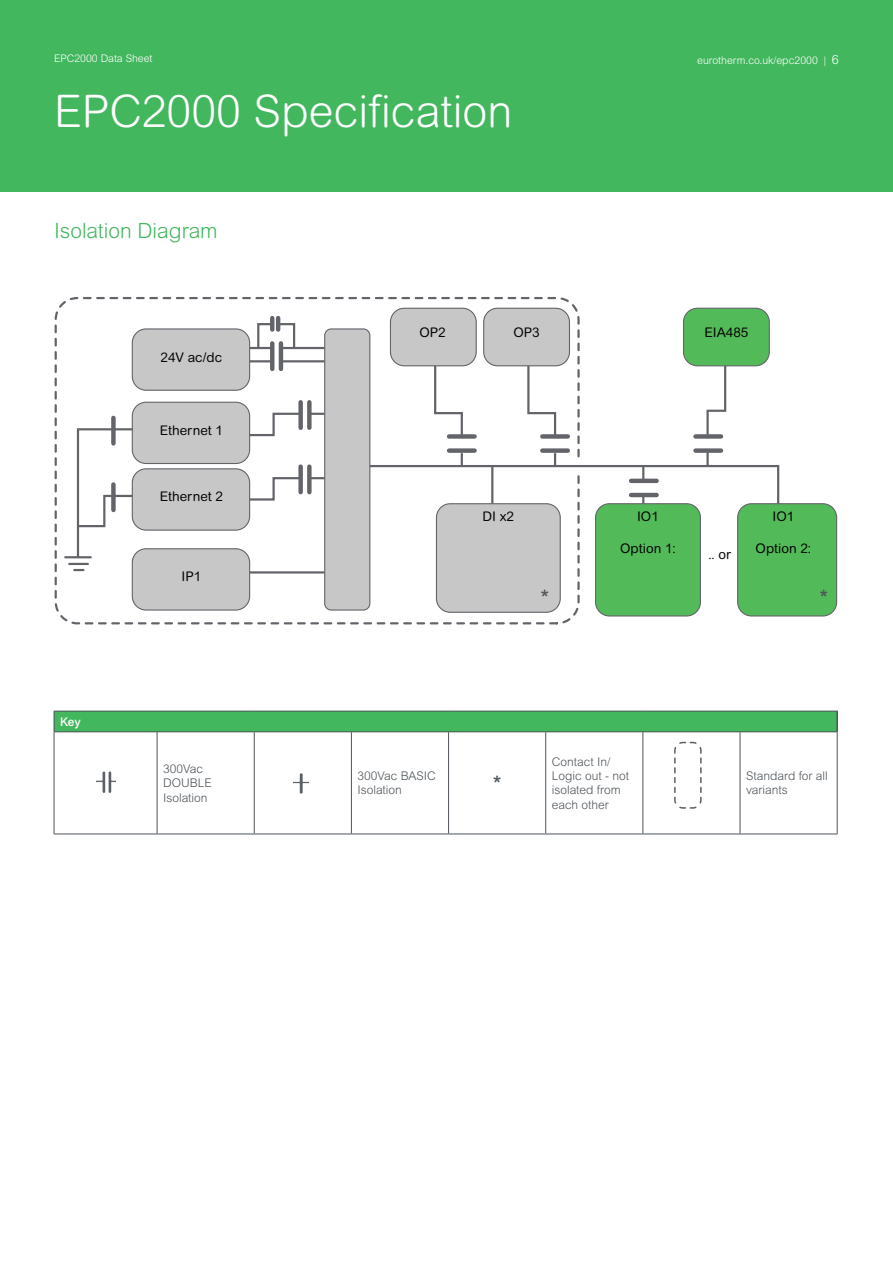
<style>
.page{position:relative;width:893px;height:1263px;background:#fff}
.page>*{position:absolute;margin:0;border:0;box-sizing:border-box;transform-origin:0 0}
.t1{font:300 45px "Arial Rounded MT Pro";color:#fff}
.t2{font:300 21px "Arial Rounded MT Std";color:#42b75e}
.t3{font:500 21px "Arial MT Std";color:#4d545a}
.t4{font:13.35px "Arial Rounded MT Pro";color:#040503}
.t5{font:300 12px/14.4px "Arial MT Std";color:#4d545a}
.t6{font:500 12px "Arial MT Std";color:#fff}
.t7{font:300 10.5px "Arial MT Std";color:#fff}
.s1{font-size:12.75px}
</style>
<div class="page">
<div style="left:0;top:0;width:893px;height:191px;background:#42b75e"></div>
<div style="left:55px;top:297px;width:525px;height:327px;border:2px dashed #626469;border-radius:22px"></div>
<div style="left:596px;top:504px;width:104px;height:112px;background:#53ba59;border-radius:14px"></div>
<div style="left:595px;top:503px;width:106px;height:113px;border:1px solid #626469;border-radius:14px"></div>
<div style="left:738px;top:504px;width:99px;height:112px;background:#53ba59;border-radius:14px"></div>
<div style="left:737px;top:503px;width:100px;height:113px;border:1px solid #626469;border-radius:14px"></div>
<div style="left:683px;top:308px;width:86px;height:58px;background:#53ba59;border-radius:14px"></div>
<div style="left:683px;top:308px;width:87px;height:58px;border:1px solid #626469;border-radius:14px"></div>
<div style="left:436px;top:504px;width:124px;height:108px;background:#c7c7c8;border-radius:14px"></div>
<div style="left:436px;top:503px;width:125px;height:110px;border:1px solid #626469;border-radius:14px"></div>
<div style="left:484px;top:308px;width:85px;height:58px;background:#c7c7c8;border-radius:14px"></div>
<div style="left:483px;top:308px;width:87px;height:58px;border:1px solid #626469;border-radius:14px"></div>
<div style="left:390px;top:308px;width:86px;height:58px;background:#c7c7c8;border-radius:14px"></div>
<div style="left:390px;top:308px;width:87px;height:58px;border:1px solid #626469;border-radius:14px"></div>
<div style="left:132px;top:329px;width:118px;height:61px;background:#c7c7c8;border-radius:14px"></div>
<div style="left:132px;top:328px;width:118px;height:63px;border:1px solid #626469;border-radius:14px"></div>
<div style="left:132px;top:549px;width:118px;height:61px;background:#c7c7c8;border-radius:14px"></div>
<div style="left:132px;top:548px;width:118px;height:63px;border:1px solid #626469;border-radius:14px"></div>
<div style="left:325px;top:329px;width:45px;height:281px;background:#c7c7c8;border-radius:7px"></div>
<div style="left:324px;top:328px;width:46px;height:283px;border:1px solid #626469;border-radius:7px"></div>
<svg style="left:76px;top:346px;width:651px;height:229px"></svg>
<div style="left:298px;top:402px;width:5px;height:26px;background:#626469"></div>
<div style="left:307px;top:402px;width:5px;height:26px;background:#626469"></div>
<div style="left:298px;top:467px;width:5px;height:25px;background:#626469"></div>
<div style="left:307px;top:467px;width:5px;height:25px;background:#626469"></div>
<svg style="left:256px;top:322px;width:40px;height:28px"></svg>
<hr style="left:270px;top:343px;width:4px;height:26px;background:#626469">
<hr style="left:279px;top:343px;width:4px;height:26px;background:#626469">
<div style="left:111px;top:418px;width:5px;height:25px;background:#626469"></div>
<div style="left:449px;top:448px;width:26px;height:5px;background:#626469"></div>
<div style="left:449px;top:434px;width:26px;height:5px;background:#626469"></div>
<div style="left:542px;top:448px;width:26px;height:5px;background:#626469"></div>
<div style="left:542px;top:434px;width:26px;height:5px;background:#626469"></div>
<div style="left:695px;top:448px;width:26px;height:5px;background:#626469"></div>
<div style="left:695px;top:434px;width:26px;height:5px;background:#626469"></div>
<hr style="left:65px;top:556px;width:26px;height:2px;background:#626469">
<svg style="left:69px;top:427px;width:71px;height:144px"></svg>
<hr style="left:270px;top:318px;width:4px;height:12px;background:#626469">
<hr style="left:276px;top:318px;width:4px;height:12px;background:#626469">
<div style="left:575px;top:462px;width:7px;height:11px;background:#fff"></div>
<svg style="left:368px;top:464px;width:412px;height:42px"></svg>
<div style="left:54px;top:711px;width:783px;height:21px;background:#42b75e"></div>
<hr style="left:836px;top:711px;width:2px;height:20px;background:#4d545a">
<hr style="left:54px;top:711px;width:103px;height:1px;background:#4d545a">
<svg style="left:54px;top:711px;width:1px;height:20px"></svg>
<hr style="left:157px;top:711px;width:97px;height:1px;background:#4d545a">
<hr style="left:254px;top:711px;width:97px;height:1px;background:#4d545a">
<hr style="left:351px;top:711px;width:98px;height:1px;background:#4d545a">
<hr style="left:449px;top:711px;width:97px;height:1px;background:#4d545a">
<hr style="left:546px;top:711px;width:97px;height:1px;background:#4d545a">
<hr style="left:643px;top:711px;width:97px;height:1px;background:#4d545a">
<hr style="left:740px;top:711px;width:98px;height:1px;background:#4d545a">
<hr style="left:54px;top:731px;width:103px;height:1px;background:#4d545a">
<hr style="left:54px;top:732px;width:1px;height:101px;background:#4d545a">
<hr style="left:157px;top:731px;width:97px;height:1px;background:#4d545a">
<hr style="left:254px;top:731px;width:97px;height:1px;background:#4d545a">
<hr style="left:351px;top:731px;width:98px;height:1px;background:#4d545a">
<hr style="left:449px;top:731px;width:97px;height:1px;background:#4d545a">
<hr style="left:546px;top:731px;width:97px;height:1px;background:#4d545a">
<hr style="left:643px;top:731px;width:97px;height:1px;background:#4d545a">
<hr style="left:740px;top:731px;width:97px;height:1px;background:#4d545a">
<hr style="left:54px;top:833px;width:103px;height:1px;background:#4d545a">
<hr style="left:157px;top:833px;width:97px;height:1px;background:#4d545a">
<hr style="left:254px;top:833px;width:97px;height:1px;background:#4d545a">
<hr style="left:351px;top:833px;width:98px;height:1px;background:#4d545a">
<hr style="left:449px;top:833px;width:97px;height:1px;background:#4d545a">
<hr style="left:546px;top:833px;width:97px;height:1px;background:#4d545a">
<hr style="left:643px;top:833px;width:97px;height:1px;background:#4d545a">
<hr style="left:740px;top:833px;width:97px;height:1px;background:#4d545a">
<hr style="left:157px;top:732px;width:1px;height:101px;background:#4d545a">
<hr style="left:254px;top:732px;width:1px;height:101px;background:#4d545a">
<hr style="left:351px;top:732px;width:1px;height:101px;background:#4d545a">
<hr style="left:448px;top:732px;width:1px;height:101px;background:#4d545a">
<hr style="left:545px;top:732px;width:1px;height:101px;background:#4d545a">
<hr style="left:642px;top:732px;width:1px;height:101px;background:#4d545a">
<hr style="left:740px;top:732px;width:1px;height:101px;background:#4d545a">
<hr style="left:837px;top:732px;width:1px;height:101px;background:#4d545a">
<svg style="left:674px;top:741px;width:28px;height:68px"></svg>
<img style="left:293px;top:773px;width:16px;height:21px">
<img style="left:96px;top:771px;width:20px;height:22px">
<p class="t7" style="left:54px;top:52px;width:100px">EPC2000 Data Sheet</p>
<p class="t7" style="left:697px;top:54px;width:143px">eurotherm.co.uk/epc2000 | <span class="s1">6</span></p>
<h1 class="t1" style="left:54px;top:85px;width:460px">EPC2000 Specification</h1>
<h2 class="t2" style="left:54px;top:218px;width:165px">Isolation Diagram</h2>
<p class="t4" style="left:161px;top:349px;width:63px">24V ac/dc</p>
<p class="t4" style="left:160px;top:422px;width:65px">Ethernet 1</p>
<p class="t4" style="left:160px;top:489px;width:65px">Ethernet 2</p>
<p class="t6" style="left:60px;top:714px;width:22px">Key</p>
<p class="t4" style="left:181px;top:569px;width:21px">IP1</p>
<p class="t4" style="left:419px;top:325px;width:28px">OP2</p>
<p class="t4" style="left:513px;top:325px;width:28px">OP3</p>
<p class="t4" style="left:482px;top:509px;width:33px">DI x2</p>
<p class="t4" style="left:704px;top:325px;width:46px">EIA485</p>
<p class="t4" style="left:637px;top:509px;width:23px">IO1</p>
<p class="t4" style="left:620px;top:541px;width:57px">Option 1:</p>
<p class="t4" style="left:708px;top:547px;width:24px">.. or</p>
<p class="t4" style="left:772px;top:509px;width:23px">IO1</p>
<p class="t4" style="left:756px;top:541px;width:57px">Option 2:</p>
<h2 class="t3" style="left:541px;top:585px;width:10px">*</h2>
<h2 class="t3" style="left:820px;top:585px;width:10px">*</h2>
<p class="t5" style="left:163px;top:761px;width:50px">300Vac<br>DOUBLE<br>Isolation</p>
<p class="t5" style="left:357px;top:769px;width:80px">300Vac BASIC<br>Isolation</p>
<h2 class="t3" style="left:493px;top:771px;width:10px">*</h2>
<p class="t5" style="left:552px;top:754px;width:79px">Contact In/<br>Logic out - not isolated from each other</p>
<p class="t5" style="left:746px;top:769px;width:83px">Standard for all variants</p>
</div>
